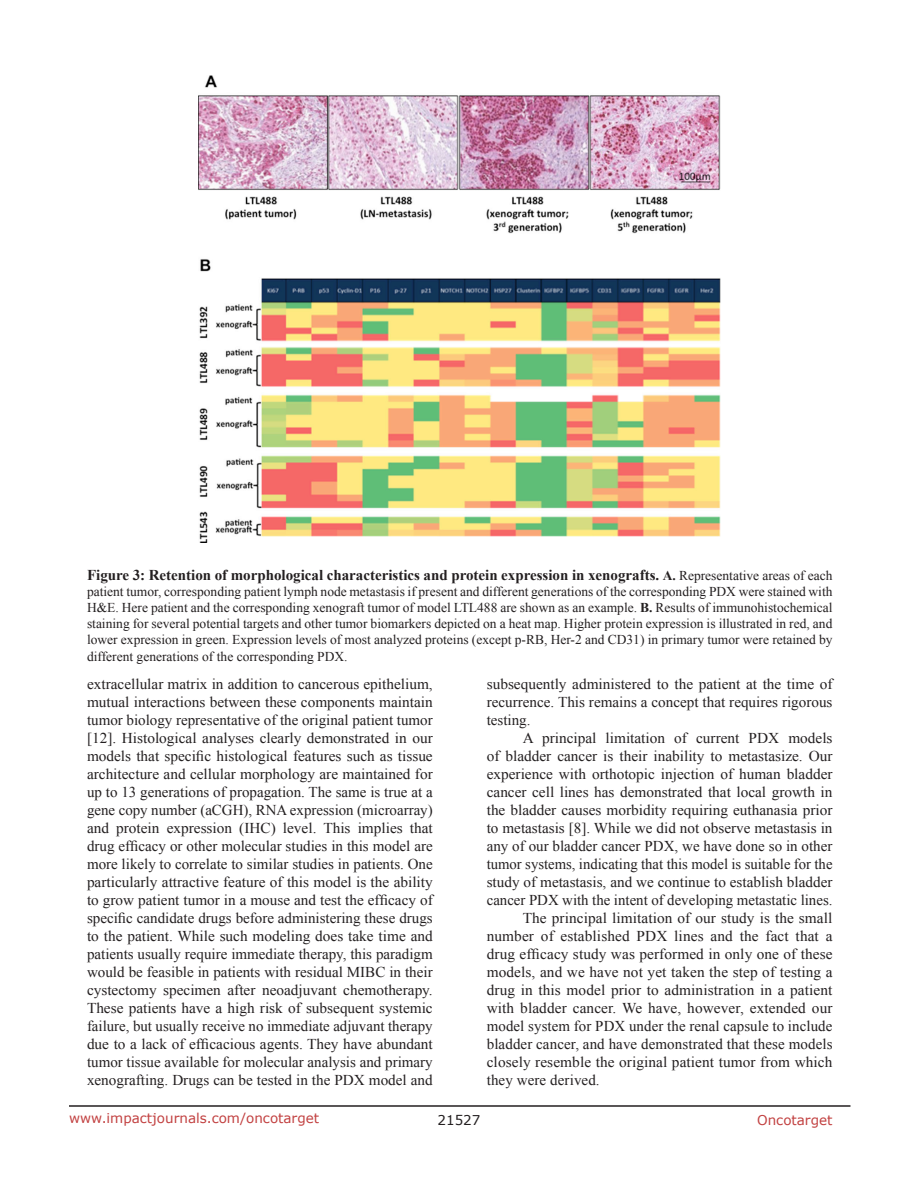
<style>
.page{position:relative;width:918px;height:1188px;background:#fff}
.page>*{position:absolute;margin:0;border:0;box-sizing:border-box;transform-origin:0 0}
.BodyText{font:15px/18px "Times New Roman";color:#231f20;text-align:justify}
.FigureText{font:700 15px "Times New Roman";color:#231f20}
.FigureText-2{font:13.5px/16.2px "Times New Roman";color:#231f20;text-align:justify}
.t1{font:13.5px "Verdana";color:#c24141}
.t2{font:13.5px "Verdana";color:#231f20}
.s1{font-size:13.5px}
.s2{font-weight:400;font-size:13.5px}
.s3{font-weight:700}
</style>
<div class="page">
<hr style="left:69px;top:1105px;width:781px;height:2px;background:#231f20">
<img style="left:199px;top:75px;width:522px;height:467px">
<p class="FigureText" style="left:87px;top:564px;width:747px">Figure 3: Retention of morphological characteristics and protein expression in xenografts. <span class="s1">A.</span> <span class="s2">Representative areas of each</span></p>
<p class="FigureText-2" style="left:87px;top:583px;width:747px">patient tumor, corresponding patient lymph node metastasis if present and different generations of the corresponding PDX were stained with H&amp;E. Here patient and the corresponding xenograft tumor of model LTL488 are shown as an example. <span class="s3">B.</span> Results of immunohistochemical staining for several potential targets and other tumor biomarkers depicted on a heat map. Higher protein expression is illustrated in red, and lower expression in green. Expression levels of most analyzed proteins (except p-RB, Her-2 and CD31) in primary tumor were retained by different generations of the corresponding PDX.</p>
<p class="BodyText" style="left:87px;top:675px;width:347px">extracellular matrix in addition to cancerous epithelium, mutual interactions between these components maintain tumor biology representative of the original patient tumor [12]. Histological analyses clearly demonstrated in our models that specific histological features such as tissue architecture and cellular morphology are maintained for up to 13 generations of propagation. The same is true at a gene copy number (aCGH), RNA expression (microarray) and protein expression (IHC) level. This implies that drug efficacy or other molecular studies in this model are more likely to correlate to similar studies in patients. One particularly attractive feature of this model is the ability to grow patient tumor in a mouse and test the efficacy of specific candidate drugs before administering these drugs to the patient. While such modeling does take time and patients usually require immediate therapy, this paradigm would be feasible in patients with residual MIBC in their cystectomy specimen after neoadjuvant chemotherapy.<br>These patients have a high risk of subsequent systemic failure, but usually receive no immediate adjuvant therapy due to a lack of efficacious agents. They have abundant tumor tissue available for molecular analysis and primary xenografting. Drugs can be tested in the PDX model and</p>
<p class="BodyText" style="left:487px;top:675px;width:347px">subsequently administered to the patient at the time of recurrence. This remains a concept that requires rigorous testing.</p>
<p class="BodyText" style="left:487px;top:729px;width:347px;text-indent:36px">A principal limitation of current PDX models of bladder cancer is their inability to metastasize. Our experience with orthotopic injection of human bladder cancer cell lines has demonstrated that local growth in the bladder causes morbidity requiring euthanasia prior to metastasis [8]. While we did not observe metastasis in any of our bladder cancer PDX, we have done so in other tumor systems, indicating that this model is suitable for the study of metastasis, and we continue to establish bladder cancer PDX with the intent of developing metastatic lines.</p>
<p class="BodyText" style="left:487px;top:909px;width:347px;text-indent:36px">The principal limitation of our study is the small number of established PDX lines and the fact that a drug efficacy study was performed in only one of these models, and we have not yet taken the step of testing a drug in this model prior to administration in a patient with bladder cancer. We have, however, extended our model system for PDX under the renal capsule to include bladder cancer, and have demonstrated that these models closely resemble the original patient tumor from which they were derived.</p>
<p class="t1" style="left:69px;top:1109px;width:252px">www.impactjournals.com/oncotarget</p>
<p class="t2" style="left:438px;top:1111px;width:44px">21527</p>
<p class="t1" style="left:757px;top:1111px;width:77px">Oncotarget</p>
</div>
